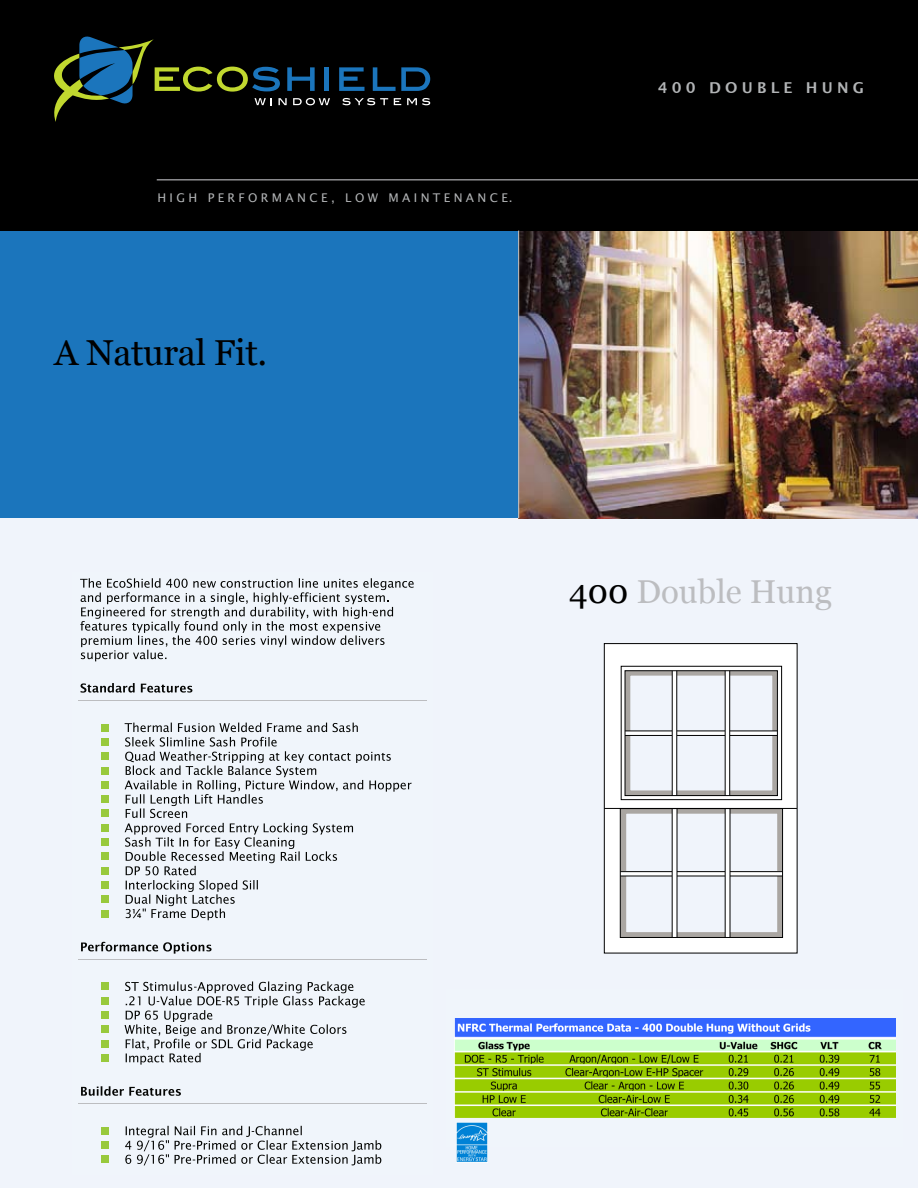
<style>
.page{position:relative;width:918px;height:1188px;background:#f0f4fb}
.page>*{position:absolute;margin:0;border:0;box-sizing:border-box;transform-origin:0 0}
.t1{font:36px "Georgia";letter-spacing:-.01em;color:#000}
.t2{font:33px "Georgia";color:#bcbdc0}
.t3{font:700 15px "Lucida Grande";letter-spacing:.28em;color:#b2b4b6}
.t4{font:12px "Lucida Grande";letter-spacing:.28em;color:#b2b4b6}
.s1{color:#000}
</style>
<div class="page">
<div style="left:0;top:214px;width:692px;height:304px;background:#1b75bc"></div>
<img style="left:519px;top:231px;width:399px;height:287px">
<div style="left:0;top:0;width:918px;height:231px;background:#000"></div>
<hr style="left:157px;top:179px;width:761px;height:1px;background:#bcbdc0">
<svg style="left:339px;top:67px;width:26px;height:24px"></svg>
<svg style="left:373px;top:67px;width:57px;height:24px"></svg>
<svg style="left:54px;top:37px;width:276px;height:85px"></svg>
<svg style="left:342px;top:98px;width:46px;height:7px"></svg>
<svg style="left:394px;top:98px;width:7px;height:7px"></svg>
<svg style="left:407px;top:98px;width:23px;height:7px"></svg>
<hr style="left:518px;top:231px;width:1px;height:287px;background:#bcbdc0">
<svg style="left:604px;top:643px;width:193px;height:310px"></svg>
<hr style="left:604px;top:808px;width:193px;height:1px;background:#000">
<div style="left:621px;top:666px;width:161px;height:134px;border:1px solid #000"></div>
<img style="left:455px;top:1018px;width:440px;height:100px">
<img style="left:457px;top:1123px;width:30px;height:39px">
<svg style="left:80px;top:578px;width:334px;height:83px"></svg>
<svg style="left:81px;top:683px;width:111px;height:10px"></svg>
<hr style="left:78px;top:700px;width:349px;height:1px;background:#bcbdc0">
<div style="left:101px;top:724px;width:7px;height:7px;background:#98c93c"></div>
<div style="left:101px;top:738px;width:7px;height:8px;background:#98c93c"></div>
<div style="left:101px;top:753px;width:7px;height:7px;background:#98c93c"></div>
<div style="left:101px;top:767px;width:7px;height:7px;background:#98c93c"></div>
<div style="left:101px;top:781px;width:7px;height:7px;background:#98c93c"></div>
<div style="left:101px;top:796px;width:7px;height:7px;background:#98c93c"></div>
<div style="left:101px;top:810px;width:7px;height:7px;background:#98c93c"></div>
<div style="left:101px;top:824px;width:7px;height:7px;background:#98c93c"></div>
<div style="left:101px;top:839px;width:7px;height:7px;background:#98c93c"></div>
<div style="left:101px;top:853px;width:7px;height:7px;background:#98c93c"></div>
<div style="left:101px;top:867px;width:7px;height:7px;background:#98c93c"></div>
<div style="left:101px;top:882px;width:7px;height:7px;background:#98c93c"></div>
<div style="left:101px;top:896px;width:7px;height:7px;background:#98c93c"></div>
<div style="left:101px;top:910px;width:7px;height:7px;background:#98c93c"></div>
<svg style="left:125px;top:723px;width:287px;height:197px"></svg>
<svg style="left:81px;top:942px;width:131px;height:12px"></svg>
<hr style="left:78px;top:959px;width:349px;height:1px;background:#bcbdc0">
<div style="left:101px;top:983px;width:7px;height:7px;background:#98c93c"></div>
<div style="left:101px;top:997px;width:7px;height:7px;background:#98c93c"></div>
<div style="left:101px;top:1012px;width:7px;height:7px;background:#98c93c"></div>
<div style="left:101px;top:1026px;width:7px;height:7px;background:#98c93c"></div>
<div style="left:101px;top:1040px;width:7px;height:7px;background:#98c93c"></div>
<div style="left:101px;top:1054px;width:7px;height:7px;background:#98c93c"></div>
<svg style="left:125px;top:981px;width:240px;height:84px"></svg>
<svg style="left:81px;top:1086px;width:100px;height:10px"></svg>
<hr style="left:78px;top:1103px;width:349px;height:1px;background:#bcbdc0">
<div style="left:101px;top:1127px;width:7px;height:7px;background:#98c93c"></div>
<div style="left:101px;top:1142px;width:7px;height:7px;background:#98c93c"></div>
<div style="left:101px;top:1156px;width:7px;height:7px;background:#98c93c"></div>
<svg style="left:125px;top:1126px;width:256px;height:39px"></svg>
<p class="t4" style="left:157px;top:191px;width:357px">HIGH PERFORMANCE, LOW MAINTENANCE.</p>
<p class="t1" style="left:54px;top:332px;width:215px">A Natural Fit.</p>
<p class="t3" style="left:658px;top:75px;width:208px">400 DOUBLE HUNG</p>
<p class="t2" style="left:569px;top:573px;width:264px"><span class="s1">400</span> Double Hung</p>
</div>
